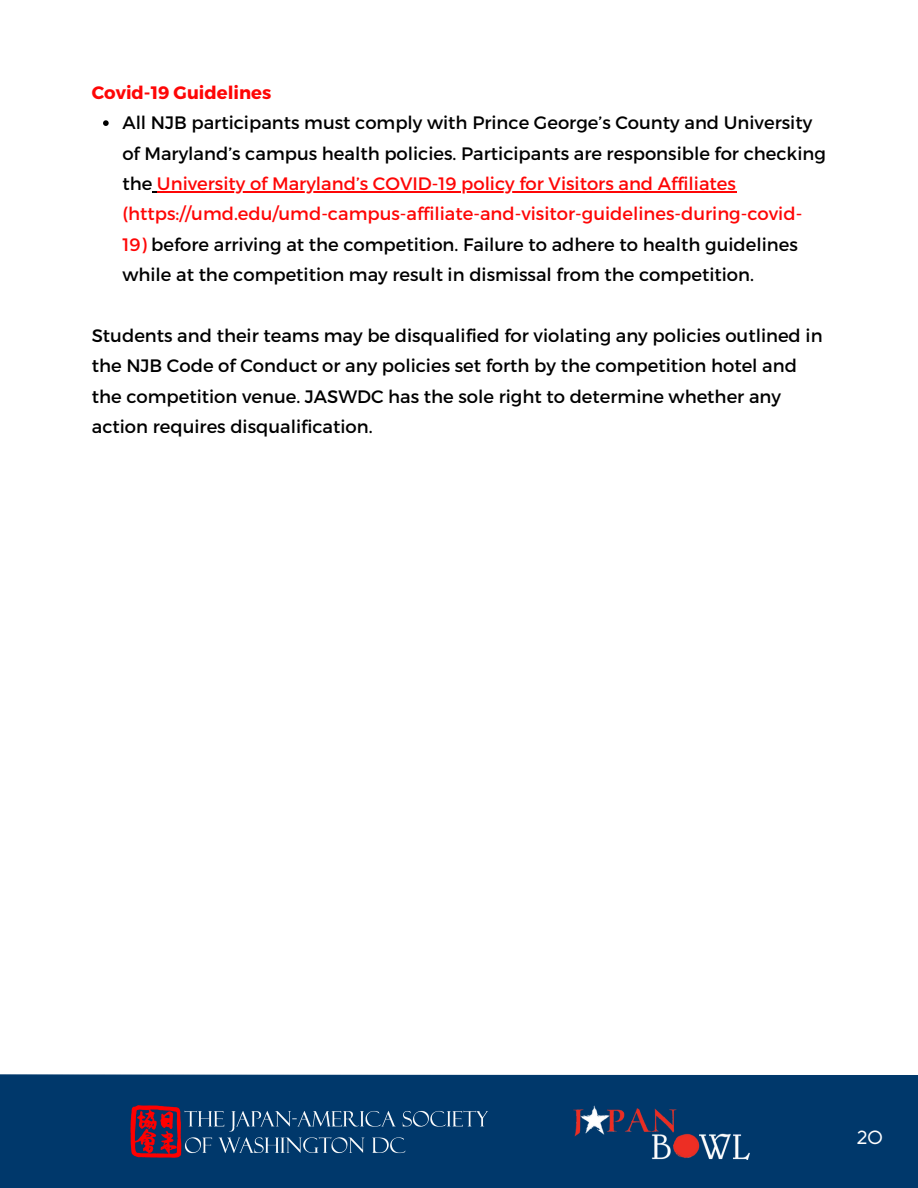
<style>
.page{position:relative;width:918px;height:1188px;background:#fff}
.page>*{position:absolute;margin:0;border:0;box-sizing:border-box;transform-origin:0 0}
.t1{font:18px/30.3px "Montserrat";color:#000}
.t2{font:700 18px "Montserrat";color:#fe0606}
.t3{font:18px "Coco Gothic";color:#fff}
.s1{color:#fe0606}
</style>
<div class="page">
<svg style="left:103px;top:120px;width:6px;height:6px"></svg>
<hr style="left:157px;top:191px;width:579px;height:1px;background:#fe0606">
<div style="left:0;top:1074px;width:918px;height:114px;background:#00386b"></div>
<img style="left:129px;top:1106px;width:360px;height:52px">
<img style="left:573px;top:1103px;width:177px;height:56px">
<p class="t2" style="left:92px;top:81px;width:181px">Covid-19 Guidelines</p>
<p class="t1" style="left:122px;top:107px;width:705px">All NJB participants must comply with Prince George’s County and University of Maryland’s campus health policies. Participants are responsible for checking the <span class="s1">University of Maryland’s COVID-19 policy for Visitors and Affiliates (https://umd.edu/umd-campus-affiliate-and-visitor-guidelines-during-covid-</span></p>
<p class="t1" style="left:122px;top:228px;width:677px"><span class="s1">19)</span> before arriving at the competition. Failure to adhere to health guidelines while at the competition may result in dismissal from the competition.</p>
<p class="t1" style="left:92px;top:319px;width:732px">Students and their teams may be disqualified for violating any policies outlined in the NJB Code of Conduct or any policies set forth by the competition hotel and the competition venue. JASWDC has the sole right to determine whether any action requires disqualification.</p>
<p class="t3" style="left:857px;top:1131px;width:28px">20</p>
</div>
